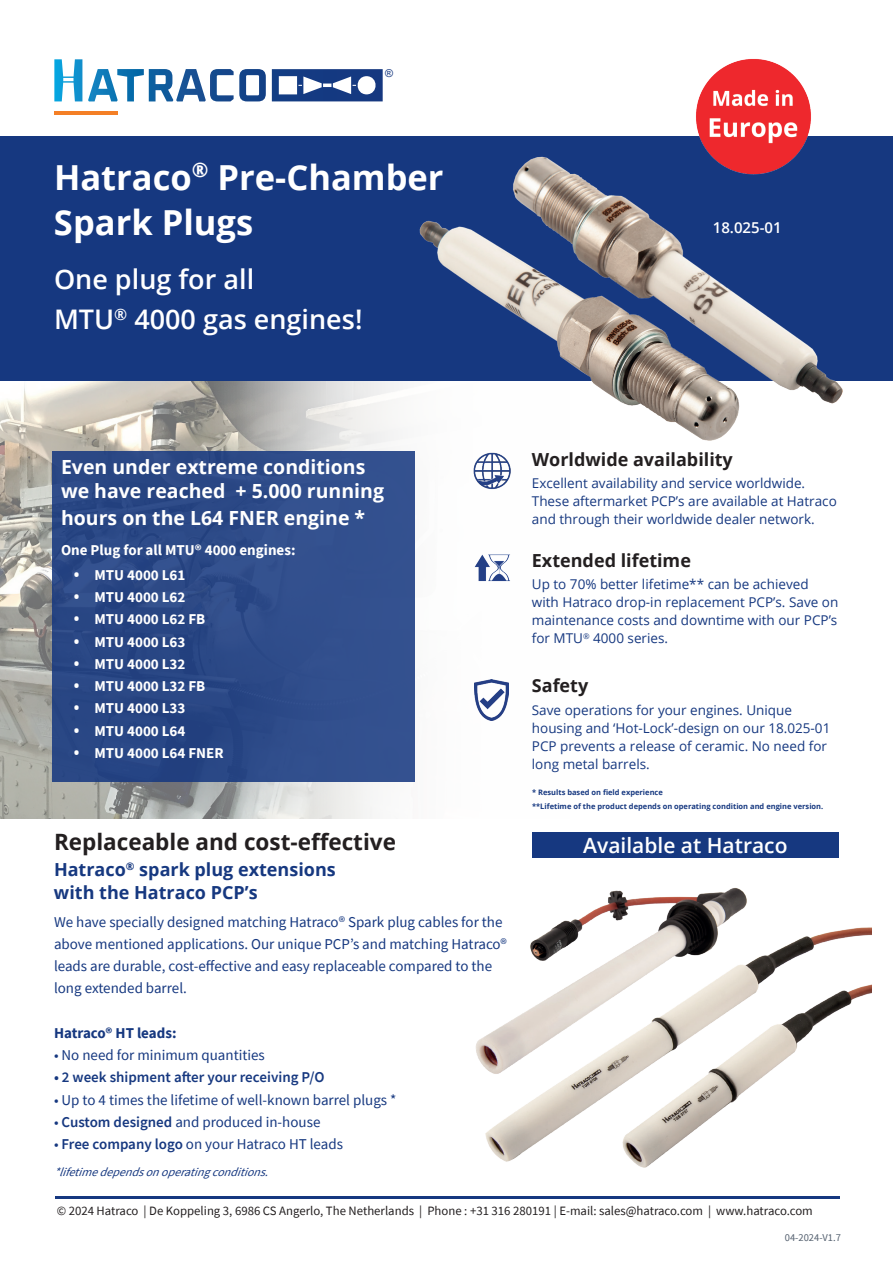
<style>
.page{position:relative;width:893px;height:1263px;background:#fff}
.page>*{position:absolute;margin:0;border:0;box-sizing:border-box;transform-origin:0 0}
.t1{font:700 34.5px/44.5px "Open Sans";color:#fff}
.t2{font:600 27px/40.5px "Open Sans";color:#fff}
.t3{font:700 22.5px "Open Sans";color:#231f20}
.t4{font:600 21px "Open Sans";color:#fff}
.t5{font:700 19.5px/23.4px "Open Sans";color:#fff}
.t6{font:700 18px/22.5px "Open Sans";color:#163880}
.t7{font:700 18px "Open Sans";color:#231f20}
.t8{font:15px/22.2px "Source Sans Pro";color:#163880}
.t9{font:700 15px "Source Sans Pro";color:#fff}
.t10{font:600 15px "Source Sans Pro";color:#163880}
.t11{font:700 15px "Source Sans Pro";color:#163880}
.t12{font:600 15px "Open Sans";color:#fff}
.t13{font:13.5px/18px "Open Sans";color:#163880}
.t14{font:12.75px "Source Sans Pro";color:#231f20}
.t15{font:italic 12px "Source Sans Pro";color:#163880}
.t16{font:10.8px "Arial";color:#163880}
.t17{font:10.5px "Source Sans Pro";color:#54606f}
.t18{font:700 7.5px/14.7px "Open Sans";color:#163880}
.s1{font-family:"Open Sans"}
.s2{font-weight:600}
</style>
<div class="page">
<hr style="left:55px;top:1196px;width:785px;height:2px;background:#163880">
<img style="left:0;top:381px;width:212px;height:437px">
<svg style="left:212px;top:381px;width:284px;height:438px"></svg>
<div style="left:0;top:136px;width:893px;height:245px;background:#163880"></div>
<svg style="left:54px;top:59px;width:329px;height:42px"></svg>
<hr style="left:54px;top:111px;width:64px;height:4px;background:#f47f26">
<img style="left:376px;top:156px;width:467px;height:293px">
<img style="left:471px;top:451px;width:40px;height:43px">
<img style="left:471px;top:547px;width:39px;height:43px">
<div style="left:53px;top:451px;width:362px;height:330px;background:#2e4b89"></div>
<img style="left:476px;top:888px;width:395px;height:280px">
<div style="left:532px;top:832px;width:307px;height:26px;background:#163880"></div>
<img style="left:475px;top:680px;width:34px;height:40px">
<img style="left:638px;top:59px;width:205px;height:134px">
<p class="t16" style="left:385px;top:66px;width:9px">®</p>
<h1 class="t1" style="left:54px;top:154px;width:391px">Hatraco<sup>®</sup> Pre-Chamber<br>Spark Plugs</h1>
<h2 class="t2" style="left:54px;top:258px;width:310px">One plug for all<br>MTU<sup>®</sup> 4000 gas engines!</h2>
<p class="t12" style="left:713px;top:217px;width:70px">18.025-01</p>
<h3 class="t5" style="left:61px;top:455px;width:324px">Even under extreme conditions we have reached + 5.000 running</h3>
<h3 class="t5" style="left:61px;top:505px;width:306px">hours on the L64 FNER engine *</h3>
<p class="t9" style="left:61px;top:539px;width:236px">One Plug for all MTU® 4000 engines:</p>
<p class="t9" style="left:74px;top:565px;width:113px"><span class="s1">•</span> MTU 4000 L61</p>
<p class="t9" style="left:74px;top:587px;width:113px"><span class="s1">•</span> MTU 4000 L62</p>
<p class="t9" style="left:74px;top:609px;width:133px"><span class="s1">•</span> MTU 4000 L62 FB</p>
<p class="t9" style="left:74px;top:631px;width:113px"><span class="s1">•</span> MTU 4000 L63</p>
<p class="t9" style="left:74px;top:654px;width:113px"><span class="s1">•</span> MTU 4000 L32</p>
<p class="t9" style="left:74px;top:676px;width:133px"><span class="s1">•</span> MTU 4000 L32 FB</p>
<p class="t9" style="left:74px;top:698px;width:113px"><span class="s1">•</span> MTU 4000 L33</p>
<p class="t9" style="left:74px;top:720px;width:113px"><span class="s1">•</span> MTU 4000 L64</p>
<p class="t9" style="left:74px;top:743px;width:151px"><span class="s1">•</span> MTU 4000 L64 FNER</p>
<h3 class="t3" style="left:54px;top:825px;width:343px">Replaceable and cost-effective</h3>
<h3 class="t6" style="left:54px;top:858px;width:283px">Hatraco<sup>®</sup> spark plug extensions with the Hatraco PCP’s</h3>
<p class="t8" style="left:54px;top:910px;width:454px">We have specially designed matching Hatraco® Spark plug cables for the above mentioned applications. Our unique PCP’s and matching Hatraco® leads are durable, cost-effective and easy replaceable compared to the long extended barrel.</p>
<p class="t11" style="left:54px;top:1023px;width:124px">Hatraco® HT leads:</p>
<p class="t8" style="left:54px;top:1044px;width:212px">• No need for minimum quantities</p>
<p class="t10" style="left:54px;top:1067px;width:272px">• 2 week shipment after your receiving P/O</p>
<p class="t8" style="left:54px;top:1088px;width:344px">• Up to 4 times the lifetime of well-known barrel plugs *</p>
<p class="t8" style="left:54px;top:1111px;width:268px">• <span class="s2">Custom designed</span> and produced in-house</p>
<p class="t8" style="left:54px;top:1133px;width:291px">• <span class="s2">Free company logo</span> on your Hatraco HT leads</p>
<p class="t15" style="left:54px;top:1164px;width:221px">*lifetimedependsonoperatingconditions.</p>
<h3 class="t7" style="left:532px;top:446px;width:202px">Worldwide availability</h3>
<p class="t13" style="left:532px;top:474px;width:306px">Excellent availability and service worldwide.<br>These aftermarket PCP’s are available at Hatraco and through their worldwide dealer network.</p>
<h3 class="t7" style="left:532px;top:548px;width:161px">Extended lifetime</h3>
<p class="t13" style="left:532px;top:575px;width:308px">Up to 70% better lifetime** can be achieved with Hatraco drop-in replacement PCP’s. Save on maintenance costs and downtime with our PCP’s for MTU<sup>®</sup> 4000 series.</p>
<h3 class="t7" style="left:532px;top:673px;width:58px">Safety</h3>
<p class="t13" style="left:532px;top:700px;width:300px">Save operations for your engines. Unique housing and ‘Hot-Lock’-design on our 18.025-01<br>PCP prevents a release of ceramic. No need for long metal barrels.</p>
<p class="t18" style="left:532px;top:784px;width:293px">* Results based on field experience<br>**Lifetime of the product depends on operating condition and engine version.</p>
<h3 class="t4" style="left:583px;top:831px;width:206px">Available at Hatraco</h3>
<p class="t14" style="left:57px;top:1203px;width:758px">© 2024 Hatraco | De Koppeling 3, 6986 CS Angerlo, The Netherlands | Phone : +31 316 280191 | E-mail: sales@hatraco.com | www.hatraco.com</p>
<p class="t17" style="left:785px;top:1231px;width:58px">04-2024-V1.7</p>
</div>
